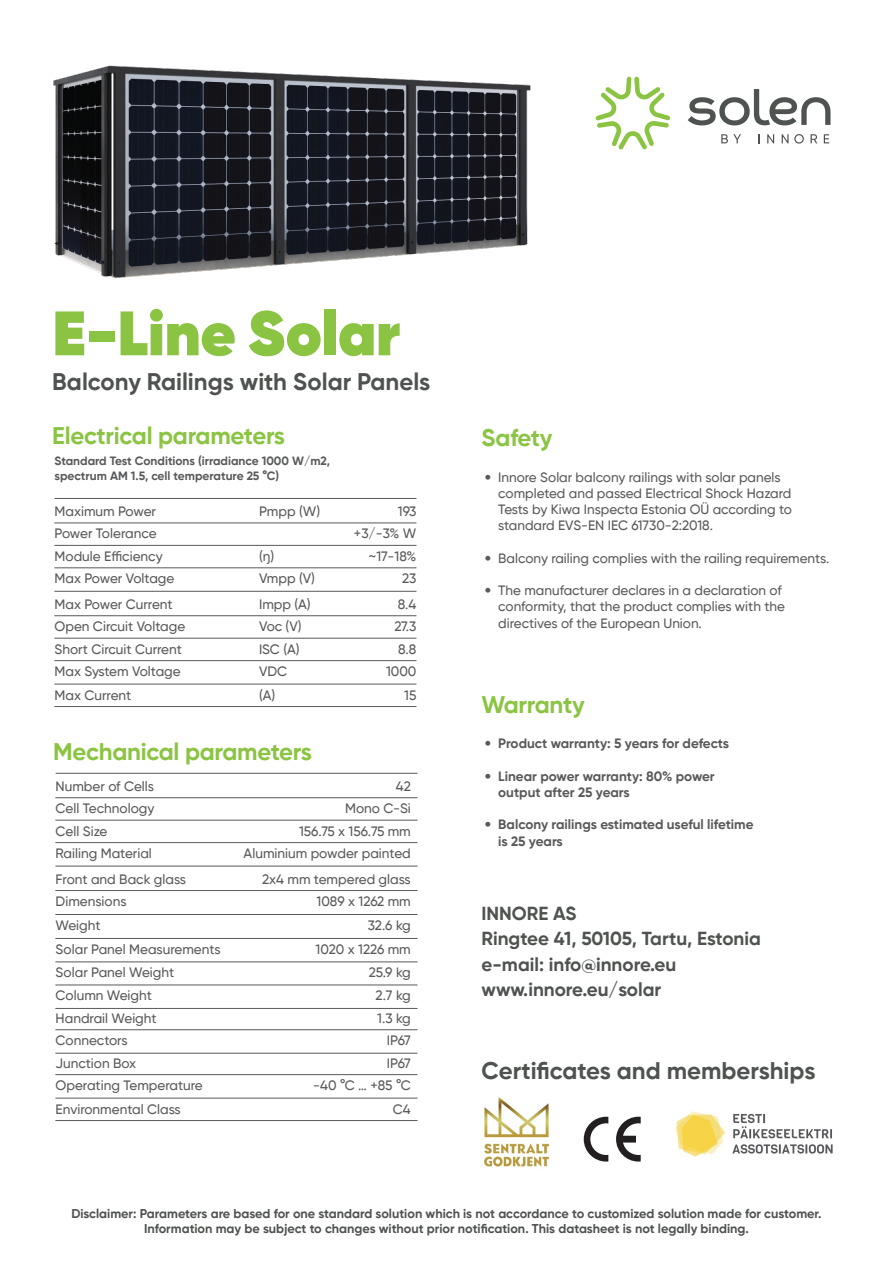
<style>
.page{position:relative;width:893px;height:1263px;background:#fff}
.page>*{position:absolute;margin:0;border:0;box-sizing:border-box;transform-origin:0 0}
.t1{font:800 62.7px "Gilroy";color:#8bc442}
.t2{font:700 24px "Gilroy";color:#4f534f}
.t3{font:700 24px "Gilroy";letter-spacing:-.01em;color:#8bc442}
.t4{font:700 18.9px/25.5px "Gilroy";color:#4f534f}
.t5{font:500 13.5px/16.2px "Gilroy";color:#58595b}
.t6{font:700 13.5px/16.2px "Gilroy";color:#58595b}
.t7{font:800 13.5px "Gilroy";color:#58595b}
.t8{font:700 12.75px/15.3px "Gilroy";color:#4f534f;text-align:center}
.t9{font:700 12px/14.4px "Gilroy";color:#58595b}
</style>
<div class="page">
<img style="left:53px;top:65px;width:618px;height:214px">
<hr style="left:55px;top:498px;width:361px;height:1px;background:#58595b">
<hr style="left:54px;top:522px;width:362px;height:1px;background:#58595b">
<hr style="left:54px;top:545px;width:362px;height:1px;background:#58595b">
<hr style="left:54px;top:567px;width:362px;height:1px;background:#58595b">
<hr style="left:54px;top:591px;width:362px;height:1px;background:#58595b">
<hr style="left:54px;top:615px;width:362px;height:1px;background:#58595b">
<hr style="left:54px;top:638px;width:362px;height:1px;background:#58595b">
<hr style="left:54px;top:660px;width:362px;height:1px;background:#58595b">
<hr style="left:54px;top:684px;width:362px;height:1px;background:#58595b">
<hr style="left:54px;top:706px;width:362px;height:1px;background:#58595b">
<hr style="left:56px;top:773px;width:361px;height:1px;background:#58595b">
<hr style="left:55px;top:797px;width:362px;height:1px;background:#58595b">
<hr style="left:55px;top:820px;width:362px;height:1px;background:#58595b">
<hr style="left:55px;top:842px;width:362px;height:1px;background:#58595b">
<hr style="left:55px;top:866px;width:362px;height:1px;background:#58595b">
<hr style="left:55px;top:890px;width:362px;height:1px;background:#58595b">
<hr style="left:55px;top:914px;width:362px;height:1px;background:#58595b">
<hr style="left:55px;top:938px;width:362px;height:1px;background:#58595b">
<hr style="left:55px;top:961px;width:362px;height:1px;background:#58595b">
<hr style="left:55px;top:1029px;width:362px;height:1px;background:#58595b">
<hr style="left:55px;top:1053px;width:362px;height:1px;background:#58595b">
<hr style="left:55px;top:1074px;width:362px;height:1px;background:#58595b">
<hr style="left:55px;top:984px;width:362px;height:1px;background:#58595b">
<hr style="left:55px;top:1008px;width:362px;height:1px;background:#58595b">
<hr style="left:55px;top:1098px;width:362px;height:1px;background:#58595b">
<hr style="left:55px;top:1120px;width:362px;height:1px;background:#58595b">
<svg style="left:584px;top:1117px;width:24px;height:44px"></svg>
<svg style="left:616px;top:1117px;width:25px;height:44px"></svg>
<svg style="left:688px;top:89px;width:142px;height:36px"></svg>
<svg style="left:721px;top:134px;width:20px;height:9px"></svg>
<svg style="left:767px;top:134px;width:7px;height:9px"></svg>
<svg style="left:782px;top:134px;width:6px;height:9px"></svg>
<svg style="left:794px;top:134px;width:10px;height:10px"></svg>
<svg style="left:810px;top:134px;width:7px;height:9px"></svg>
<svg style="left:824px;top:134px;width:5px;height:9px"></svg>
<svg style="left:595px;top:77px;width:75px;height:73px"></svg>
<img style="left:675px;top:1111px;width:158px;height:46px">
<img style="left:483px;top:1097px;width:67px;height:70px">
<h1 class="t1" style="left:52px;top:293px;width:350px">E-Line Solar</h1>
<h2 class="t2" style="left:52px;top:367px;width:380px">Balcony Railings with Solar Panels</h2>
<h2 class="t3" style="left:52px;top:420px;width:234px">Electrical parameters</h2>
<p class="t9" style="left:55px;top:454px;width:277px">Standard Test Conditions (irradiance 1000 W/m2, spectrum AM 1.5, cell temperature 25 °C)</p>
<p class="t5" style="left:55px;top:503px;width:103px">Maximum Power</p>
<p class="t5" style="left:259px;top:503px;width:63px">Pmpp (W)</p>
<p class="t5" style="left:55px;top:522px;width:110px;line-height:22.5px">Power Tolerance<br>Module Efficiency</p>
<p class="t5" style="left:259px;top:548px;width:17px">(ŋ)</p>
<p class="t5" style="left:55px;top:570px;width:121px">Max Power Voltage</p>
<p class="t5" style="left:259px;top:570px;width:58px">Vmpp (V)</p>
<p class="t5" style="left:55px;top:596px;width:120px">Max Power Current</p>
<p class="t5" style="left:259px;top:596px;width:53px">Impp (A)</p>
<p class="t5" style="left:55px;top:618px;width:132px">Open Circuit Voltage</p>
<p class="t5" style="left:259px;top:618px;width:44px">Voc (V)</p>
<p class="t5" style="left:55px;top:641px;width:129px">Short Circuit Current</p>
<p class="t5" style="left:259px;top:641px;width:42px">ISC (A)</p>
<p class="t5" style="left:55px;top:663px;width:128px">Max System Voltage</p>
<p class="t5" style="left:259px;top:663px;width:30px">VDC</p>
<p class="t5" style="left:55px;top:687px;width:78px">Max Current</p>
<p class="t5" style="left:259px;top:687px;width:18px">(A)</p>
<p class="t5" style="left:354px;top:500px;width:64px;line-height:22.5px;text-align:right">193 +3/-3% W ~17-18%<br>23</p>
<p class="t5" style="left:386px;top:593px;width:32px;line-height:22.6px;text-align:right">8.4<br>27.3<br>8.8<br>1000<br>15</p>
<h2 class="t3" style="left:53px;top:736px;width:260px">Mechanical parameters</h2>
<p class="t5" style="left:56px;top:778px;width:100px">Number of Cells</p>
<p class="t5" style="left:396px;top:778px;width:16px">42</p>
<p class="t5" style="left:56px;top:800px;width:100px">Cell Technology</p>
<p class="t5" style="left:345px;top:800px;width:67px">Mono C-Si</p>
<p class="t5" style="left:56px;top:823px;width:53px">Cell Size</p>
<p class="t5" style="left:299px;top:823px;width:113px">156.75 x 156.75 mm</p>
<p class="t5" style="left:56px;top:845px;width:98px">Railing Material</p>
<p class="t5" style="left:244px;top:845px;width:169px">Aluminium powder painted</p>
<p class="t5" style="left:56px;top:871px;width:132px">Front and Back glass</p>
<p class="t5" style="left:262px;top:871px;width:150px">2x4 mm tempered glass</p>
<p class="t5" style="left:56px;top:893px;width:73px">Dimensions</p>
<p class="t5" style="left:317px;top:893px;width:96px">1089 x 1262 mm</p>
<p class="t5" style="left:56px;top:917px;width:47px">Weight</p>
<p class="t5" style="left:368px;top:917px;width:45px">32.6 kg</p>
<p class="t5" style="left:56px;top:941px;width:166px">Solar Panel Measurements</p>
<p class="t5" style="left:316px;top:941px;width:97px">1020 x 1226 mm</p>
<p class="t5" style="left:56px;top:964px;width:120px">Solar Panel Weight</p>
<p class="t5" style="left:369px;top:964px;width:43px">25.9 kg</p>
<p class="t5" style="left:56px;top:987px;width:98px">Column Weight</p>
<p class="t5" style="left:375px;top:987px;width:37px">2.7 kg</p>
<p class="t5" style="left:56px;top:1010px;width:103px">Handrail Weight</p>
<p class="t5" style="left:377px;top:1010px;width:35px">1.3 kg</p>
<p class="t5" style="left:56px;top:1032px;width:74px">Connectors</p>
<p class="t5" style="left:387px;top:1032px;width:25px">IP67</p>
<p class="t5" style="left:56px;top:1055px;width:82px">Junction Box</p>
<p class="t5" style="left:387px;top:1055px;width:25px">IP67</p>
<p class="t5" style="left:56px;top:1077px;width:149px">Operating Temperature</p>
<p class="t5" style="left:313px;top:1077px;width:99px">-40 °C … +85 °C</p>
<p class="t5" style="left:56px;top:1101px;width:127px">Environmental Class</p>
<p class="t5" style="left:393px;top:1101px;width:19px">C4</p>
<h2 class="t3" style="left:481px;top:423px;width:73px">Safety</h2>
<p class="t7" style="left:485px;top:468px;width:7px">•</p>
<p class="t7" style="left:485px;top:549px;width:7px">•</p>
<p class="t7" style="left:485px;top:582px;width:7px">•</p>
<p class="t5" style="left:498px;top:469px;width:295px">Innore Solar balcony railings with solar panels completed and passed Electrical Shock Hazard Tests by Kiwa Inspecta Estonia OÜ according to standard EVS-EN IEC 61730-2:2018.</p>
<p class="t5" style="left:498px;top:550px;width:332px">Balcony railing complies with the railing requirements.</p>
<p class="t5" style="left:498px;top:582px;width:288px">The manufacturer declares in a declaration of conformity, that the product complies with the directives of the European Union.</p>
<h2 class="t3" style="left:481px;top:689px;width:105px">Warranty</h2>
<p class="t7" style="left:485px;top:735px;width:7px">•</p>
<p class="t7" style="left:485px;top:767px;width:7px">•</p>
<p class="t6" style="left:498px;top:735px;width:232px">Product warranty: 5 years for defects</p>
<p class="t6" style="left:498px;top:768px;width:218px">Linear power warranty: 80% power output after 25 years</p>
<p class="t6" style="left:498px;top:816px;width:257px">Balcony railings estimated useful lifetime is 25 years</p>
<p class="t7" style="left:485px;top:816px;width:7px">•</p>
<h3 class="t4" style="left:481px;top:900px;width:281px">INNORE AS<br>Ringtee 41, 50105, Tartu, Estonia e-mail: info@innore.eu www.innore.eu/solar</h3>
<h2 class="t2" style="left:481px;top:1055px;width:335px">Certificates and memberships</h2>
<p class="t8" style="left:71px;top:1205px;width:752px">Disclaimer: Parameters are based for one standard solution which is not accordance to customized solution made for customer.<br>Information may be subject to changes without prior notification. This datasheet is not legally binding.</p>
</div>
